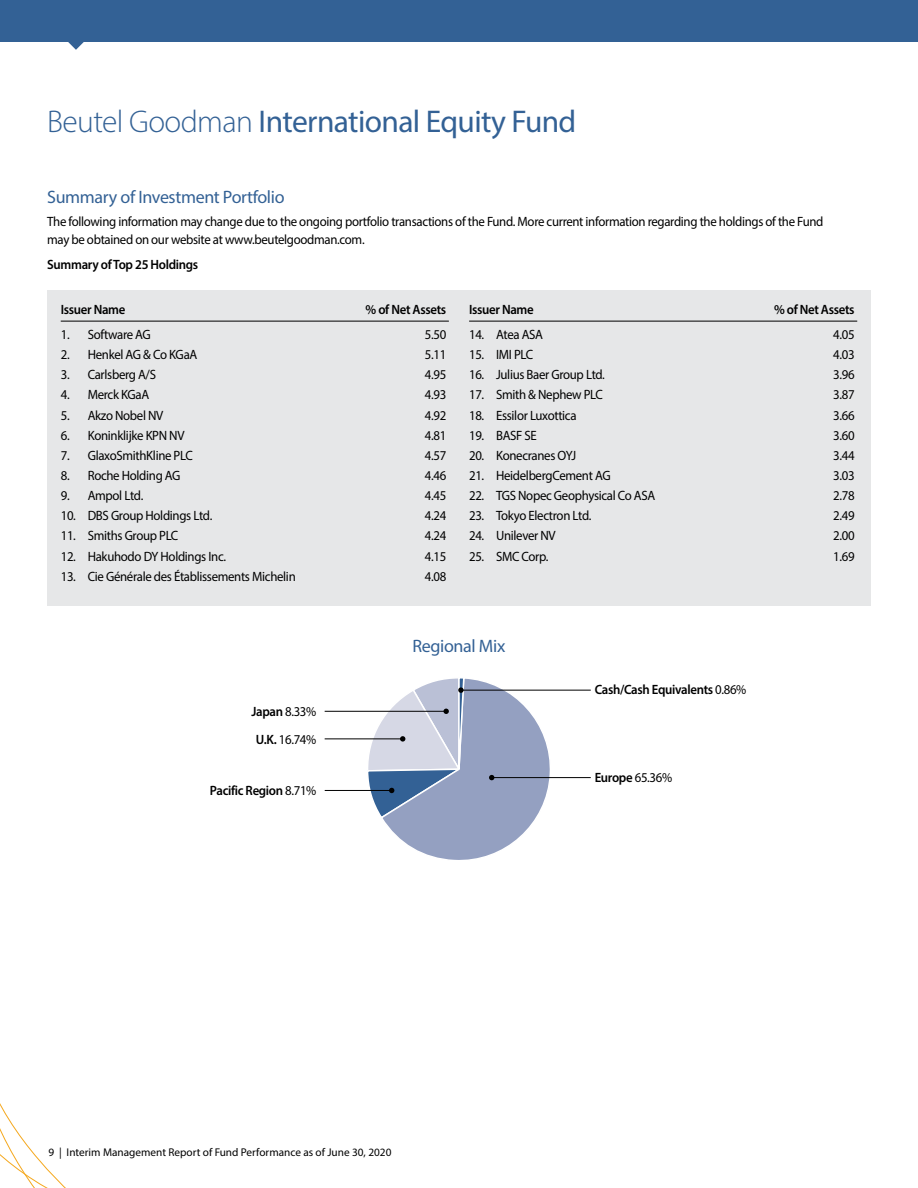
<style>
.page{position:relative;width:918px;height:1188px;background:#fff}
.page>*{position:absolute;margin:0;border:0;box-sizing:border-box;transform-origin:0 0}
.t1{font:31.5px "Myriad Pro";letter-spacing:-.02em;color:#336195}
.Subheads{font:18px "Myriad Pro";letter-spacing:-.02em;color:#336195}
.Body_Copy{font:13.5px/18px "Myriad Pro";letter-spacing:-.025em;color:#000;scale:.95 1}
.Body_Copy-2{font:600 13.5px "Myriad Pro";letter-spacing:-.025em;color:#000;scale:.95 1}
.Smaller_Secondary_Subheads{font:600 13.5px "Myriad Pro";letter-spacing:-.025em;color:#000;scale:.95 1}
.t2{font:11.25px "Myriad Pro";color:#000}
.s1{font-weight:300}
.s2{font-weight:400}
.s3{font-weight:600}
</style>
<div class="page">
<div style="left:0;top:0;width:918px;height:41px;background:#336195"></div>
<svg style="left:67px;top:41px;width:18px;height:9px"></svg>
<svg style="left:0;top:1103px;width:66px;height:85px"></svg>
<div style="left:47px;top:291px;width:824px;height:315px;background:#e6e7e8"></div>
<hr style="left:61px;top:321px;width:388px;height:1px;background:#000">
<hr style="left:469px;top:321px;width:388px;height:1px;background:#000">
<hr style="left:461px;top:690px;width:130px;height:1px;background:#000">
<hr style="left:325px;top:790px;width:67px;height:1px;background:#000">
<hr style="left:492px;top:777px;width:99px;height:1px;background:#000">
<hr style="left:325px;top:739px;width:78px;height:1px;background:#000">
<hr style="left:325px;top:711px;width:121px;height:1px;background:#000">
<svg style="left:366px;top:678px;width:185px;height:182px"></svg>
<h1 class="t1" style="left:47px;top:102px;width:531px"><span class="s1">Beutel Goodman</span> International Equity Fund</h1>
<p class="Subheads" style="left:47px;top:185px;width:239px">Summary of Investment Portfolio</p>
<p class="Body_Copy" style="left:47px;top:212px;width:819px">The following information may change due to the ongoing portfolio transactions of the Fund. More current information regarding the holdings of the Fund may be obtained on our website at www.beutelgoodman.com.</p>
<p class="Smaller_Secondary_Subheads" style="left:47px;top:256px;width:160px">Summary of Top 25 Holdings</p>
<p class="Body_Copy-2" style="left:61px;top:301px;width:70px">Issuer Name</p>
<p class="Body_Copy-2" style="left:366px;top:301px;width:86px">% of Net Assets</p>
<p class="Body_Copy" style="left:61px;top:325px;width:96px">1. Software AG</p>
<p class="Body_Copy" style="left:425px;top:325px;width:24px">5.50</p>
<p class="Body_Copy" style="left:61px;top:345px;width:145px">2. Henkel AG &amp; Co KGaA</p>
<p class="Body_Copy" style="left:425px;top:345px;width:24px">5.11</p>
<p class="Body_Copy" style="left:61px;top:365px;width:102px">3. Carlsberg A/S</p>
<p class="Body_Copy" style="left:425px;top:365px;width:24px">4.95</p>
<p class="Body_Copy" style="left:61px;top:386px;width:95px">4. Merck KGaA</p>
<p class="Body_Copy" style="left:425px;top:386px;width:24px">4.93</p>
<p class="Body_Copy" style="left:61px;top:406px;width:110px">5. Akzo Nobel NV</p>
<p class="Body_Copy" style="left:425px;top:406px;width:24px">4.92</p>
<p class="Body_Copy" style="left:61px;top:426px;width:132px">6. Koninklijke KPN NV</p>
<p class="Body_Copy" style="left:425px;top:426px;width:24px">4.81</p>
<p class="Body_Copy" style="left:61px;top:446px;width:141px">7. GlaxoSmithKline PLC</p>
<p class="Body_Copy" style="left:425px;top:446px;width:24px">4.57</p>
<p class="Body_Copy" style="left:61px;top:466px;width:128px">8. Roche Holding AG</p>
<p class="Body_Copy" style="left:425px;top:466px;width:24px">4.46</p>
<p class="Body_Copy" style="left:61px;top:486px;width:88px">9. Ampol Ltd.</p>
<p class="Body_Copy" style="left:425px;top:486px;width:24px">4.45</p>
<p class="Body_Copy" style="left:61px;top:507px;width:161px">10. DBS Group Holdings Ltd.</p>
<p class="Body_Copy" style="left:425px;top:507px;width:24px">4.24</p>
<p class="Body_Copy" style="left:61px;top:527px;width:125px">11. Smiths Group PLC</p>
<p class="Body_Copy" style="left:425px;top:527px;width:24px">4.24</p>
<p class="Body_Copy" style="left:61px;top:547px;width:176px">12. Hakuhodo DY Holdings Inc.</p>
<p class="Body_Copy" style="left:425px;top:547px;width:24px">4.15</p>
<p class="Body_Copy" style="left:61px;top:567px;width:249px">13. Cie Générale des Établissements Michelin</p>
<p class="Body_Copy" style="left:425px;top:567px;width:24px">4.08</p>
<p class="Body_Copy-2" style="left:469px;top:301px;width:70px">Issuer Name</p>
<p class="Body_Copy-2" style="left:774px;top:301px;width:86px">% of Net Assets</p>
<p class="Body_Copy" style="left:469px;top:325px;width:79px">14. Atea ASA</p>
<p class="Body_Copy" style="left:833px;top:325px;width:24px">4.05</p>
<p class="Body_Copy" style="left:469px;top:345px;width:69px">15. IMI PLC</p>
<p class="Body_Copy" style="left:833px;top:345px;width:24px">4.03</p>
<p class="Body_Copy" style="left:469px;top:365px;width:144px">16. Julius Baer Group Ltd.</p>
<p class="Body_Copy" style="left:833px;top:365px;width:24px">3.96</p>
<p class="Body_Copy" style="left:469px;top:386px;width:142px">17. Smith &amp; Nephew PLC</p>
<p class="Body_Copy" style="left:833px;top:386px;width:24px">3.87</p>
<p class="Body_Copy" style="left:469px;top:406px;width:115px">18. Essilor Luxottica</p>
<p class="Body_Copy" style="left:833px;top:406px;width:24px">3.66</p>
<p class="Body_Copy" style="left:469px;top:426px;width:73px">19. BASF SE</p>
<p class="Body_Copy" style="left:833px;top:426px;width:24px">3.60</p>
<p class="Body_Copy" style="left:469px;top:446px;width:114px">20. Konecranes OYJ</p>
<p class="Body_Copy" style="left:833px;top:446px;width:24px">3.44</p>
<p class="Body_Copy" style="left:469px;top:466px;width:150px">21. HeidelbergCement AG</p>
<p class="Body_Copy" style="left:833px;top:466px;width:24px">3.03</p>
<p class="Body_Copy" style="left:469px;top:486px;width:198px">22. TGS Nopec Geophysical Co ASA</p>
<p class="Body_Copy" style="left:833px;top:486px;width:24px">2.78</p>
<p class="Body_Copy" style="left:469px;top:507px;width:130px">23. Tokyo Electron Ltd.</p>
<p class="Body_Copy" style="left:833px;top:507px;width:24px">2.49</p>
<p class="Body_Copy" style="left:469px;top:527px;width:93px">24. Unilever NV</p>
<p class="Body_Copy" style="left:833px;top:527px;width:24px">2.00</p>
<p class="Body_Copy" style="left:469px;top:547px;width:85px">25. SMC Corp.</p>
<p class="Body_Copy" style="left:833px;top:547px;width:24px">1.69</p>
<p class="Body_Copy-2" style="left:252px;top:703px;width:70px">Japan <span class="s2">8.33%</span></p>
<p class="Body_Copy" style="left:256px;top:730px;width:65px"><span class="s3">U.K.</span> 16.74%</p>
<p class="Body_Copy-2" style="left:210px;top:782px;width:114px">Pacific Region <span class="s2">8.71%</span></p>
<p class="Subheads" style="left:413px;top:635px;width:94px">Regional Mix</p>
<p class="Body_Copy-2" style="left:595px;top:681px;width:161px">Cash/Cash Equivalents <span class="s2">0.86%</span></p>
<p class="Body_Copy-2" style="left:595px;top:769px;width:83px">Europe <span class="s2">65.36%</span></p>
<p class="t2" style="left:49px;top:1145px;width:344px">9 | Interim Management Report of Fund Performance as of June 30, 2020</p>
</div>
